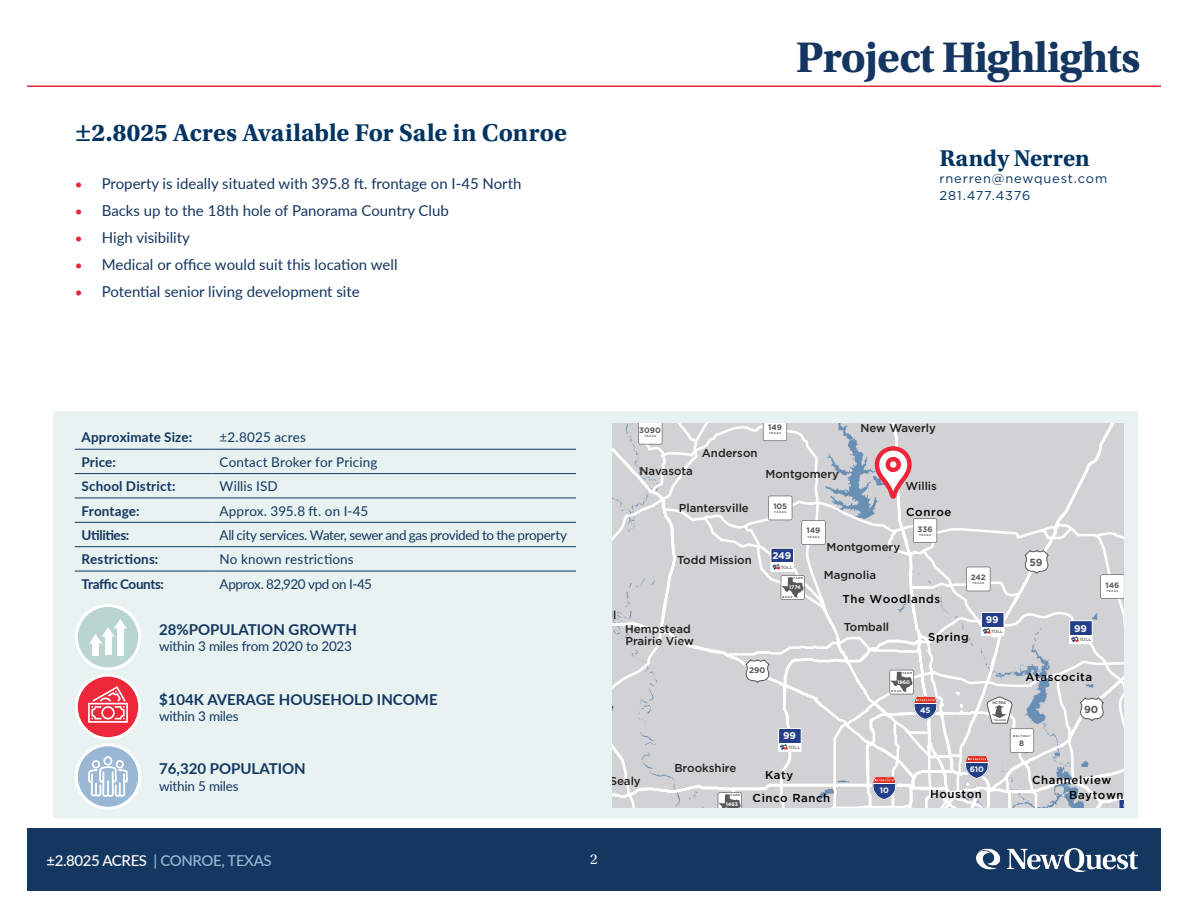
<style>
.page{position:relative;width:1188px;height:918px;background:#fff}
.page>*{position:absolute;margin:0;border:0;box-sizing:border-box;transform-origin:0 0}
.t1{font:700 45px "Utopia Std";letter-spacing:-.025em;color:#143660}
.Cover_-_Subject_Line{font:700 25.5px "Utopia Std";letter-spacing:.005em;color:#003462}
.Pages_-_Broker_Name{font:700 24px "Utopia Std";color:#003462}
.t2{font:15px "Lato";color:#143660}
.t3{font:700 15px "Lato";color:#133660}
.t4{font:500 15px "Lato";letter-spacing:-.025em;color:#9ab8d5}
.t5{font:15px "Utopia Std";color:#fff}
.Cover_-_Subject_Line-2{font:13.5px "Lato";letter-spacing:-.015em;color:#143660}
.Cover_-_Subject_Line-3{font:700 13.5px "Lato";letter-spacing:.01em;color:#143660}
.Cover_-_Subject_Line-4{font:13.5px "Lato";letter-spacing:.01em;color:#143660}
.Cover_-_Subject_Line-5{font:13.5px "Lato";letter-spacing:.005em;color:#143660}
.Cover_-_Subject_Line-6{font:700 13.5px "Lato";letter-spacing:-.03em;color:#143660}
.Pages_-_Broker_Name-2{font:12.9px/17.2px "Gotham";letter-spacing:.065em;color:#003462}
.t6{font:500 11.4px/12.8px "Gotham";color:#231f20}
.t7{font:500 11.4px "Gotham";letter-spacing:.05em;color:#000}
.t8{font:700 10.35px "Gotham";color:#58595b}
.t9{font:700 9.75px "Gotham";letter-spacing:-.005em;color:#fff}
.t10{font:700 8.1px "Gotham";color:#58595b}
.t11{font:700 7.95px "Gotham";letter-spacing:-.005em;color:#fff}
.t12{font:700 7.8px "Gotham";letter-spacing:-.005em;color:#58595b}
.t13{font:700 5.1px "Gotham";letter-spacing:-.005em;color:#fff}
.t14{font:700 4.5px "Gotham";letter-spacing:-.025em;color:#808184}
.t15{font:700 3.75px "Gotham";color:#58595b}
.t16{font:700 2.85px "Gotham";letter-spacing:.19em;color:#58595b}
.t17{font:700 2.85px "Gotham";letter-spacing:.155em;color:#58595b}
.t18{font:700 2.55px "Gotham";letter-spacing:-.06em;color:#58595b}
.s1{font-size:13.5px;color:#ed253a}
.s2{color:#fff}
</style>
<div class="page">
<div style="left:27px;top:829px;width:1134px;height:62px;background:#143761"></div>
<img style="left:976px;top:848px;width:161px;height:24px">
<hr style="left:27px;top:86px;width:1134px;height:1px;background:#ed253a">
<div style="left:53px;top:411px;width:1084px;height:407px;background:#e7f2f1"></div>
<hr style="left:75px;top:449px;width:138px;height:1px;background:#143660">
<hr style="left:213px;top:449px;width:363px;height:1px;background:#143660">
<hr style="left:75px;top:473px;width:138px;height:1px;background:#143660">
<hr style="left:213px;top:473px;width:363px;height:1px;background:#143660">
<hr style="left:75px;top:498px;width:138px;height:1px;background:#143660">
<hr style="left:213px;top:498px;width:363px;height:1px;background:#143660">
<hr style="left:75px;top:522px;width:138px;height:1px;background:#143660">
<hr style="left:213px;top:522px;width:363px;height:1px;background:#143660">
<hr style="left:75px;top:571px;width:138px;height:1px;background:#143660">
<hr style="left:213px;top:571px;width:363px;height:1px;background:#143660">
<hr style="left:75px;top:546px;width:138px;height:1px;background:#143660">
<hr style="left:213px;top:546px;width:363px;height:1px;background:#143660">
<svg style="left:612px;top:423px;width:511px;height:385px;background:#d2d2d5"></svg>
<div style="left:76px;top:605px;width:64px;height:64px;background:#b8d5d2;border-radius:50%"></div>
<div style="left:75px;top:604px;width:66px;height:66px;border:3px solid #fff;border-radius:50%"></div>
<div style="left:117px;top:628px;width:7px;height:28px;background:#fff"></div>
<div style="left:105px;top:637px;width:7px;height:18px;background:#fff"></div>
<div style="left:92px;top:643px;width:7px;height:12px;background:#fff"></div>
<svg style="left:89px;top:619px;width:38px;height:25px"></svg>
<svg style="left:76px;top:675px;width:64px;height:64px;background:#f04353"></svg>
<div style="left:75px;top:674px;width:66px;height:66px;border:3px solid #fff;border-radius:50%"></div>
<svg style="left:88px;top:686px;width:40px;height:37px"></svg>
<svg style="left:76px;top:745px;width:64px;height:63px"></svg>
<div style="left:75px;top:743px;width:66px;height:67px;border:3px solid #fff;border-radius:50%"></div>
<svg style="left:88px;top:756px;width:40px;height:41px;background:#bed1e3"></svg>
<p class="Cover_-_Subject_Line" style="left:75px;top:118px;width:494px">±2.8025 Acres Available For Sale in Conroe</p>
<p class="t2" style="left:75px;top:173px;width:448px"><span class="s1">•</span> Property is ideally situated with 395.8 ft. frontage on I-45 North</p>
<p class="t2" style="left:75px;top:200px;width:376px"><span class="s1">•</span> Backs up to the 18th hole of Panorama Country Club</p>
<p class="t2" style="left:75px;top:227px;width:117px"><span class="s1">•</span> High visibility</p>
<p class="t2" style="left:75px;top:254px;width:324px"><span class="s1">•</span> Medical or office would suit this location well</p>
<p class="t2" style="left:75px;top:281px;width:287px"><span class="s1">•</span> Potential senior living development site</p>
<h1 class="t1" style="left:796px;top:31px;width:346px">Project Highlights</h1>
<p class="Pages_-_Broker_Name" style="left:939px;top:144px;width:152px">Randy Nerren</p>
<p class="Pages_-_Broker_Name-2" style="left:939px;top:169px;width:169px">rnerren@newquest.com<br>281.477.4376</p>
<p class="Cover_-_Subject_Line-3" style="left:82px;top:428px;width:112px">Approximate Size:</p>
<p class="Cover_-_Subject_Line-4" style="left:220px;top:428px;width:88px">±2.8025 acres</p>
<p class="Cover_-_Subject_Line-3" style="left:82px;top:452px;width:36px">Price:</p>
<p class="Cover_-_Subject_Line-4" style="left:220px;top:452px;width:159px">Contact Broker for Pricing</p>
<p class="Cover_-_Subject_Line-3" style="left:82px;top:476px;width:96px">School District:</p>
<p class="Cover_-_Subject_Line-5" style="left:220px;top:477px;width:60px">Willis ISD</p>
<p class="Cover_-_Subject_Line-3" style="left:82px;top:501px;width:60px">Frontage:</p>
<p class="Cover_-_Subject_Line-5" style="left:220px;top:501px;width:150px">Approx. 395.8 ft. on I-45</p>
<p class="Cover_-_Subject_Line-3" style="left:82px;top:525px;width:49px">Utilities:</p>
<p class="Cover_-_Subject_Line-2" style="left:220px;top:525px;width:349px">All city services. Water, sewer and gas provided to the property</p>
<p class="Cover_-_Subject_Line-3" style="left:82px;top:549px;width:78px">Restrictions:</p>
<p class="Cover_-_Subject_Line-4" style="left:220px;top:550px;width:136px">No known restrictions</p>
<p class="Cover_-_Subject_Line-6" style="left:82px;top:574px;width:84px">Traffic Counts:</p>
<p class="Cover_-_Subject_Line-2" style="left:220px;top:574px;width:154px">Approx. 82,920 vpd on I-45</p>
<p class="t12" style="left:639px;top:425px;width:23px">3090</p>
<p class="t16" style="left:644px;top:434px;width:14px">TEXAS</p>
<p class="t12" style="left:768px;top:422px;width:15px">149</p>
<p class="t16" style="left:769px;top:431px;width:14px">TEXAS</p>
<p class="t6" style="left:860px;top:421px;width:77px">New Waverly</p>
<p class="t6" style="left:702px;top:446px;width:57px">Anderson</p>
<p class="t6" style="left:640px;top:464px;width:55px">Navasota</p>
<p class="t6" style="left:765px;top:468px;width:75px">Montgomery</p>
<p class="t6" style="left:906px;top:480px;width:33px">Willis</p>
<p class="t6" style="left:679px;top:501px;width:71px">Plantersville</p>
<p class="t12" style="left:773px;top:501px;width:15px">105</p>
<p class="t16" style="left:774px;top:510px;width:14px">TEXAS</p>
<p class="t7" style="left:906px;top:505px;width:47px">Conroe</p>
<p class="t12" style="left:807px;top:525px;width:15px">149</p>
<p class="t16" style="left:808px;top:535px;width:14px">TEXAS</p>
<p class="t12" style="left:918px;top:524px;width:16px">336</p>
<p class="t16" style="left:919px;top:533px;width:14px">TEXAS</p>
<p class="t6" style="left:677px;top:553px;width:76px">Todd Mission</p>
<p class="t9" style="left:772px;top:549px;width:20px">249</p>
<p class="t6" style="left:827px;top:540px;width:75px">Montgomery</p>
<p class="t14" style="left:781px;top:564px;width:13px">TOLL</p>
<p class="t6" style="left:824px;top:568px;width:54px">Magnolia</p>
<p class="t16" style="left:794px;top:576px;width:11px">FARM</p>
<p class="t12" style="left:971px;top:572px;width:17px">242</p>
<p class="t16" style="left:972px;top:581px;width:14px">TEXAS</p>
<p class="t13" style="left:789px;top:584px;width:13px">1774</p>
<p class="t8" style="left:1030px;top:555px;width:15px">59</p>
<p class="t12" style="left:1106px;top:580px;width:15px">146</p>
<p class="t16" style="left:1106px;top:589px;width:14px">TEXAS</p>
<p class="t16" style="left:782px;top:595px;width:12px">ROAD</p>
<p class="t7" style="left:842px;top:592px;width:99px">The Woodlands</p>
<p class="t3" style="left:159px;top:619px;width:200px">28%POPULATION GROWTH</p>
<p class="Cover_-_Subject_Line-2" style="left:159px;top:637px;width:194px">within 3 miles from 2020 to 2023</p>
<p class="t6" style="left:625px;top:622px;width:70px">Hempstead<br>Prairie View</p>
<p class="t6" style="left:844px;top:621px;width:47px">Tomball</p>
<p class="t7" style="left:928px;top:629px;width:42px">Spring</p>
<p class="t9" style="left:986px;top:613px;width:14px">99</p>
<p class="t14" style="left:991px;top:628px;width:13px">TOLL</p>
<p class="t9" style="left:1074px;top:622px;width:14px">99</p>
<p class="t14" style="left:1079px;top:637px;width:13px">TOLL</p>
<p class="t10" style="left:749px;top:665px;width:18px">290</p>
<p class="t16" style="left:902px;top:671px;width:11px">FARM</p>
<p class="t13" style="left:897px;top:679px;width:14px">1960</p>
<p class="t7" style="left:1026px;top:669px;width:68px">Atascocita</p>
<p class="t3" style="left:159px;top:688px;width:280px">$104K AVERAGE HOUSEHOLD INCOME</p>
<p class="Cover_-_Subject_Line-2" style="left:159px;top:706px;width:81px">within 3 miles</p>
<p class="t16" style="left:891px;top:690px;width:12px">ROAD</p>
<p class="t11" style="left:920px;top:705px;width:12px">45</p>
<p class="t15" style="left:992px;top:700px;width:15px">HCTRA</p>
<p class="t18" style="left:993px;top:719px;width:14px">TOLLWAY</p>
<p class="t8" style="left:1084px;top:703px;width:16px">90</p>
<p class="t9" style="left:783px;top:729px;width:14px">99</p>
<p class="t14" style="left:788px;top:744px;width:13px">TOLL</p>
<p class="t17" style="left:1013px;top:734px;width:19px">BELTWAY</p>
<p class="t12" style="left:1019px;top:738px;width:6px">8</p>
<p class="t3" style="left:159px;top:758px;width:148px">76,320 POPULATION</p>
<p class="Cover_-_Subject_Line-2" style="left:159px;top:776px;width:81px">within 5 miles</p>
<p class="t6" style="left:610px;top:774px;width:33px">Sealy</p>
<p class="t6" style="left:674px;top:762px;width:64px">Brookshire</p>
<p class="t16" style="left:731px;top:794px;width:11px">FARM</p>
<p class="t13" style="left:726px;top:801px;width:14px">1463</p>
<p class="t11" style="left:970px;top:764px;width:16px">610</p>
<p class="t7" style="left:765px;top:767px;width:30px">Katy</p>
<p class="t7" style="left:1032px;top:772px;width:81px">Channelview</p>
<p class="t7" style="left:753px;top:790px;width:79px">Cinco Ranch</p>
<p class="t11" style="left:880px;top:785px;width:11px">10</p>
<p class="t7" style="left:930px;top:786px;width:53px">Houston</p>
<p class="t7" style="left:1069px;top:788px;width:56px">Baytown</p>
<p class="t9" style="left:1123px;top:800px;width:14px">99</p>
<p class="t4" style="left:46px;top:850px;width:227px"><span class="s2">±2.8025 ACRES</span> | CONROE, TEXAS</p>
<p class="t5" style="left:590px;top:851px;width:9px">2</p>
</div>
